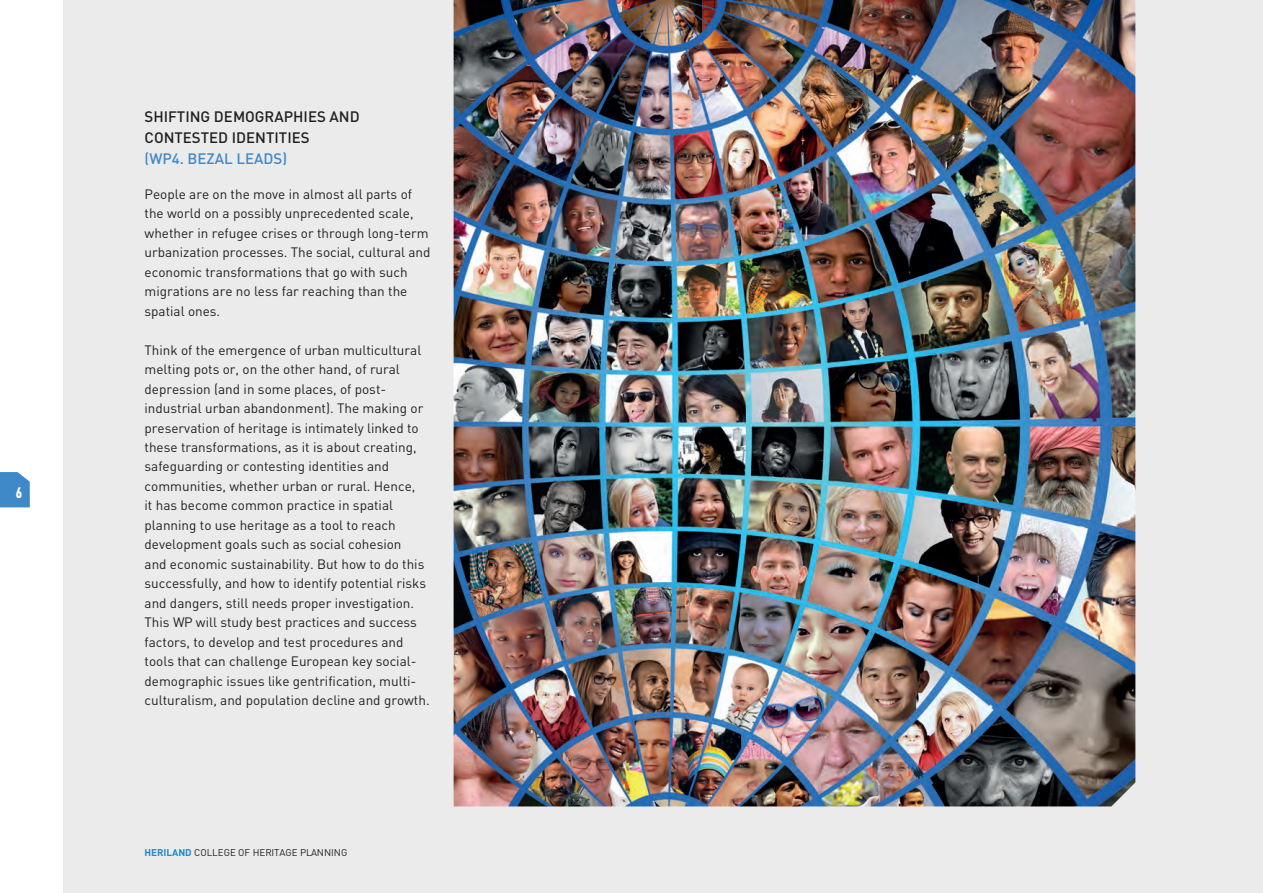
<style>
.page{position:relative;width:1263px;height:893px;background:#fff}
.page>*{position:absolute;margin:0;border:0;box-sizing:border-box;transform-origin:0 0}
.SubKoppen{font:500 15px/21px "DIN Pro";color:#231f20}
.SubKoppen-2{font:500 15px "DIN Pro";color:#3f89c8}
.t1{font:900 condensed 15px "DIN Pro";color:#fff}
.Platte_tekst{font:13.5px/19.5px "DIN Pro";color:#231f20}
.t2{font:9.75px "DIN Pro";color:#231f20}
.s1{font-weight:700;color:#1a8bcb}
</style>
<div class="page">
<div style="left:63px;top:0;width:1200px;height:893px;background:#ebebec"></div>
<svg style="left:0;top:472px;width:30px;height:35px"></svg>
<img style="left:454px;top:0;width:681px;height:806px">
<p class="t1" style="left:16px;top:481px;width:8px">6</p>
<p class="SubKoppen" style="left:145px;top:104px;width:217px">SHIFTING DEMOGRAPHIES AND<br>CONTESTED IDENTITIES</p>
<p class="SubKoppen-2" style="left:145px;top:146px;width:144px">(WP4. BEZAL LEADS)</p>
<p class="Platte_tekst" style="left:145px;top:183px;width:287px">People are on the move in almost all parts of the world on a possibly unprecedented scale, whether in refugee crises or through long-term urbanization processes. The social, cultural and economic transformations that go with such migrations are no less far reaching than the spatial ones.</p>
<p class="Platte_tekst" style="left:145px;top:339px;width:287px">Think of the emergence of urban multicultural melting pots or, on the other hand, of rural depression (and in some places, of post&shy;industrial urban abandonment). The making or preservation of heritage is intimately linked to these transformations, as it is about creating, safeguarding or contesting identities and communities, whether urban or rural. Hence,<br>it has become common practice in spatial planning to use heritage as a tool to reach development goals such as social cohesion<br>and economic sustainability. But how to do this successfully, and how to identify potential risks and dangers, still needs proper investigation.<br>This WP will study best practices and success factors, to develop and test procedures and tools that can challenge European key social&shy;demographic issues like gentrification, multi&shy;culturalism, and population decline and growth.</p>
<p class="t2" style="left:145px;top:845px;width:204px"><span class="s1">HERILAND</span> COLLEGE OF HERITAGE PLANNING</p>
</div>
